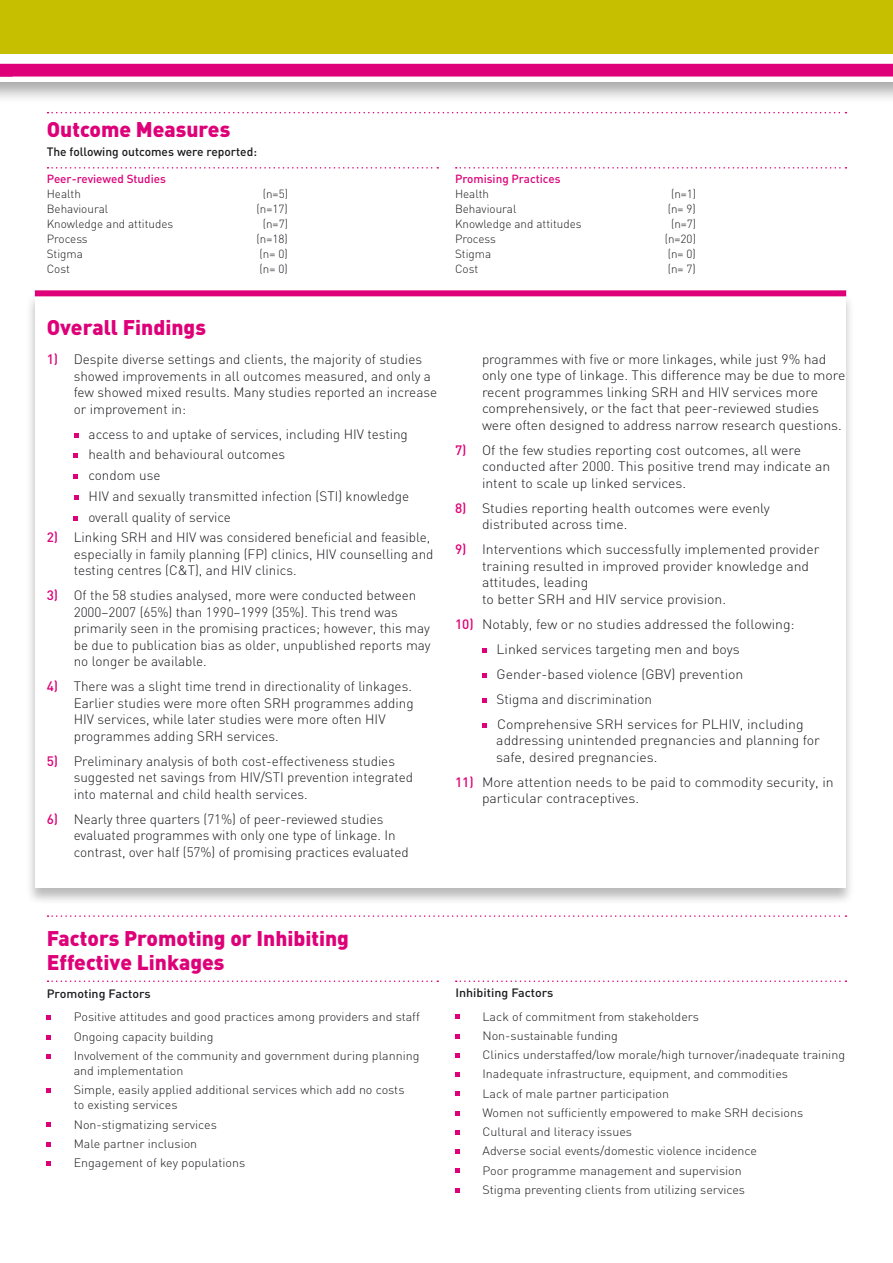
<style>
.page{position:relative;width:893px;height:1263px;background:#fff}
.page>*{position:absolute;margin:0;border:0;box-sizing:border-box;transform-origin:0 0}
.t1{font:900 21px/24px "DIN";color:#de0078}
.t2{font:300 13.5px/16.5px "DIN";color:#1b1b1f}
.t3{font:300 13.5px/16.5px "DIN";color:#1b1b1f;scale:1.04 1}
.t4{font:300 12px/19.2px "DIN";color:#1b1b1f;scale:1.04 1}
.t5{font:500 12px "DIN";color:#1b1b1f}
.t6{font:500 12px "DIN";color:#1b1b1f;scale:1.04 1}
.t7{font:300 11.7px "DIN";color:#1b1b1f}
.t8{font:500 11.7px "DIN";color:#de0078}
.s1{font-weight:500;color:#de0078}
</style>
<div class="page">
<div style="left:25px;top:292px;width:829px;height:613px;background:#1b1b1f;opacity:.3"></div>
<div style="left:35px;top:293px;width:810px;height:595px;background:#fff"></div>
<div style="left:35px;top:290px;width:811px;height:6px;background:#de0078"></div>
<div style="left:0;top:0;width:893px;height:104px;background:#1b1b1f;opacity:.4"></div>
<div style="left:0;top:0;width:893px;height:82px;background:#fff"></div>
<div style="left:0;top:64px;width:893px;height:12px;background:#de0078"></div>
<svg style="left:74px;top:433px;width:4px;height:4px"></svg>
<svg style="left:74px;top:454px;width:4px;height:4px"></svg>
<svg style="left:74px;top:474px;width:4px;height:5px"></svg>
<svg style="left:74px;top:495px;width:4px;height:4px"></svg>
<svg style="left:74px;top:516px;width:4px;height:4px"></svg>
<svg style="left:482px;top:648px;width:4px;height:4px"></svg>
<svg style="left:482px;top:673px;width:4px;height:4px"></svg>
<svg style="left:482px;top:698px;width:4px;height:4px"></svg>
<svg style="left:482px;top:723px;width:4px;height:4px"></svg>
<svg style="left:47px;top:1016px;width:4px;height:4px"></svg>
<svg style="left:47px;top:1035px;width:4px;height:4px"></svg>
<svg style="left:47px;top:1054px;width:4px;height:4px"></svg>
<svg style="left:47px;top:1088px;width:4px;height:5px"></svg>
<svg style="left:47px;top:1123px;width:4px;height:4px"></svg>
<svg style="left:47px;top:1142px;width:4px;height:4px"></svg>
<svg style="left:47px;top:1161px;width:4px;height:4px"></svg>
<svg style="left:456px;top:1015px;width:4px;height:4px"></svg>
<svg style="left:456px;top:1034px;width:4px;height:4px"></svg>
<svg style="left:456px;top:1053px;width:4px;height:4px"></svg>
<svg style="left:456px;top:1072px;width:4px;height:5px"></svg>
<svg style="left:456px;top:1092px;width:4px;height:4px"></svg>
<svg style="left:456px;top:1111px;width:4px;height:4px"></svg>
<svg style="left:456px;top:1130px;width:4px;height:4px"></svg>
<svg style="left:456px;top:1149px;width:4px;height:5px"></svg>
<svg style="left:456px;top:1169px;width:4px;height:4px"></svg>
<svg style="left:456px;top:1188px;width:4px;height:4px"></svg>
<div style="left:0;top:0;width:893px;height:53px;background:#c6bf00"></div>
<div style="left:0;top:65px;width:893px;height:12px;background:#de0078"></div>
<svg style="left:48px;top:112px;width:798px;height:1px"></svg>
<svg style="left:48px;top:915px;width:798px;height:2px"></svg>
<svg style="left:48px;top:980px;width:390px;height:2px"></svg>
<svg style="left:48px;top:167px;width:390px;height:2px"></svg>
<svg style="left:456px;top:980px;width:390px;height:2px"></svg>
<svg style="left:456px;top:167px;width:390px;height:2px"></svg>
<h1 class="t1" style="left:47px;top:116px;width:185px">Outcome Measures</h1>
<p class="t5" style="left:47px;top:144px;width:212px">The following outcomes were reported:</p>
<p class="t8" style="left:47px;top:171px;width:121px">Peer-reviewed Studies</p>
<p class="t7" style="left:47px;top:186px;width:36px">Health</p>
<p class="t7" style="left:263px;top:186px;width:27px">(n=5)</p>
<p class="t7" style="left:47px;top:201px;width:63px">Behavioural</p>
<p class="t7" style="left:257px;top:201px;width:33px">(n=17)</p>
<p class="t7" style="left:47px;top:216px;width:128px">Knowledge and attitudes</p>
<p class="t7" style="left:263px;top:216px;width:27px">(n=7)</p>
<p class="t7" style="left:47px;top:231px;width:42px">Process</p>
<p class="t7" style="left:257px;top:231px;width:33px">(n=18)</p>
<p class="t7" style="left:47px;top:246px;width:38px">Stigma</p>
<p class="t7" style="left:259px;top:246px;width:30px">(n= 0)</p>
<p class="t7" style="left:47px;top:261px;width:25px">Cost</p>
<p class="t7" style="left:259px;top:261px;width:30px">(n= 0)</p>
<h1 class="t1" style="left:47px;top:315px;width:161px">Overall Findings</h1>
<p class="t2" style="left:74px;top:351px;width:365px;text-indent:-27px"><span class="s1">1)</span> Despite diverse settings and clients, the majority of studies showed improvements in all outcomes measured, and only a few showed mixed results. Many studies reported an increase or improvement in:</p>
<p class="t2" style="left:88px;top:423px;width:322px;line-height:20.7px">access to and uptake of services, including HIV testing health and behavioural outcomes<br>condom use<br>HIV and sexually transmitted infection (STI) knowledge overall quality of service</p>
<p class="t2" style="left:74px;top:529px;width:361px;text-indent:-27px"><span class="s1">2)</span> Linking SRH and HIV was considered beneficial and feasible, especially in family planning (FP) clinics, HIV counselling and testing centres (C&amp;T), and HIV clinics.</p>
<p class="t2" style="left:74px;top:587px;width:358px;text-indent:-27px"><span class="s1">3)</span> Of the 58 studies analysed, more were conducted between 2000–2007 (65%) than 1990–1999 (35%). This trend was primarily seen in the promising practices; however, this may be due to publication bias as older, unpublished reports may no longer be available.</p>
<p class="t2" style="left:74px;top:678px;width:341px;text-indent:-27px"><span class="s1">4)</span> There was a slight time trend in directionality of linkages.<br>Earlier studies were more often SRH programmes adding HIV services, while later studies were more often HIV programmes adding SRH services.</p>
<p class="t2" style="left:74px;top:753px;width:341px;text-indent:-27px"><span class="s1">5)</span> Preliminary analysis of both cost-effectiveness studies suggested net savings from HIV/STI prevention integrated into maternal and child health services.</p>
<p class="t2" style="left:74px;top:811px;width:336px;text-indent:-27px"><span class="s1">6)</span> Nearly three quarters (71%) of peer-reviewed studies evaluated programmes with only one type of linkage. In contrast, over half (57%) of promising practices evaluated</p>
<p class="t8" style="left:455px;top:171px;width:107px">Promising Practices</p>
<p class="t7" style="left:455px;top:186px;width:36px">Health</p>
<p class="t7" style="left:671px;top:186px;width:27px">(n=1)</p>
<p class="t7" style="left:455px;top:201px;width:63px">Behavioural</p>
<p class="t7" style="left:668px;top:201px;width:30px">(n= 9)</p>
<p class="t7" style="left:455px;top:216px;width:128px">Knowledge and attitudes</p>
<p class="t7" style="left:671px;top:216px;width:27px">(n=7)</p>
<p class="t7" style="left:455px;top:231px;width:42px">Process</p>
<p class="t7" style="left:665px;top:231px;width:33px">(n=20)</p>
<p class="t7" style="left:455px;top:246px;width:38px">Stigma</p>
<p class="t7" style="left:668px;top:246px;width:30px">(n= 0)</p>
<p class="t7" style="left:455px;top:261px;width:25px">Cost</p>
<p class="t7" style="left:668px;top:261px;width:30px">(n= 7)</p>
<p class="t2" style="left:482px;top:351px;width:365px">programmes with five or more linkages, while just 9% had only one type of linkage. This difference may be due to more recent programmes linking SRH and HIV services more comprehensively, or the fact that peer-reviewed studies were often designed to address narrow research questions.</p>
<p class="t3" style="left:482px;top:442px;width:336px;text-indent:-27px"><span class="s1">7)</span> Of the few studies reporting cost outcomes, all were conducted after 2000. This positive trend may indicate an intent to scale up linked services.</p>
<p class="t3" style="left:482px;top:500px;width:278px;text-indent:-27px"><span class="s1">8)</span> Studies reporting health outcomes were evenly distributed across time.</p>
<p class="t3" style="left:482px;top:541px;width:326px;text-indent:-27px"><span class="s1">9)</span> Interventions which successfully implemented provider training resulted in improved provider knowledge and attitudes, leading<br>to better SRH and HIV service provision.</p>
<p class="t3" style="left:497px;top:611px;width:297px;line-height:25px;text-indent:-42px"><span class="s1">10)</span> Notably, few or no studies addressed the following:<br>Linked services targeting men and boys Gender-based violence (GBV) prevention<br>Stigma and discrimination<br>Comprehensive SRH services for PLHIV, including</p>
<p class="t3" style="left:496px;top:732px;width:313px">addressing unintended pregnancies and planning for safe, desired pregnancies.</p>
<p class="t3" style="left:482px;top:774px;width:340px;text-indent:-27px"><span class="s1">11)</span> More attention needs to be paid to commodity security, in particular contraceptives.</p>
<h1 class="t1" style="left:47px;top:925px;width:304px">Factors Promoting or Inhibiting<br>Effective Linkages</h1>
<p class="t6" style="left:47px;top:986px;width:101px">Promoting Factors</p>
<p class="t4" style="left:74px;top:1007px;width:334px">Positive attitudes and good practices among providers and staff<br>Ongoing capacity building<br>Involvement of the community and government during planning</p>
<p class="t4" style="left:74px;top:1061px;width:320px">and implementation<br>Simple, easily applied additional services which add no costs</p>
<p class="t4" style="left:74px;top:1095px;width:166px">to existing services<br>Non-stigmatizing services<br>Male partner inclusion<br>Engagement of key populations</p>
<p class="t6" style="left:455px;top:985px;width:96px">Inhibiting Factors</p>
<p class="t4" style="left:482px;top:1006px;width:350px">Lack of commitment from stakeholders<br>Non-sustainable funding<br>Clinics understaffed/low morale/high turnover/inadequate training Inadequate infrastructure, equipment, and commodities<br>Lack of male partner participation<br>Women not sufficiently empowered to make SRH decisions Cultural and literacy issues<br>Adverse social events/domestic violence incidence<br>Poor programme management and supervision<br>Stigma preventing clients from utilizing services</p>
</div>
